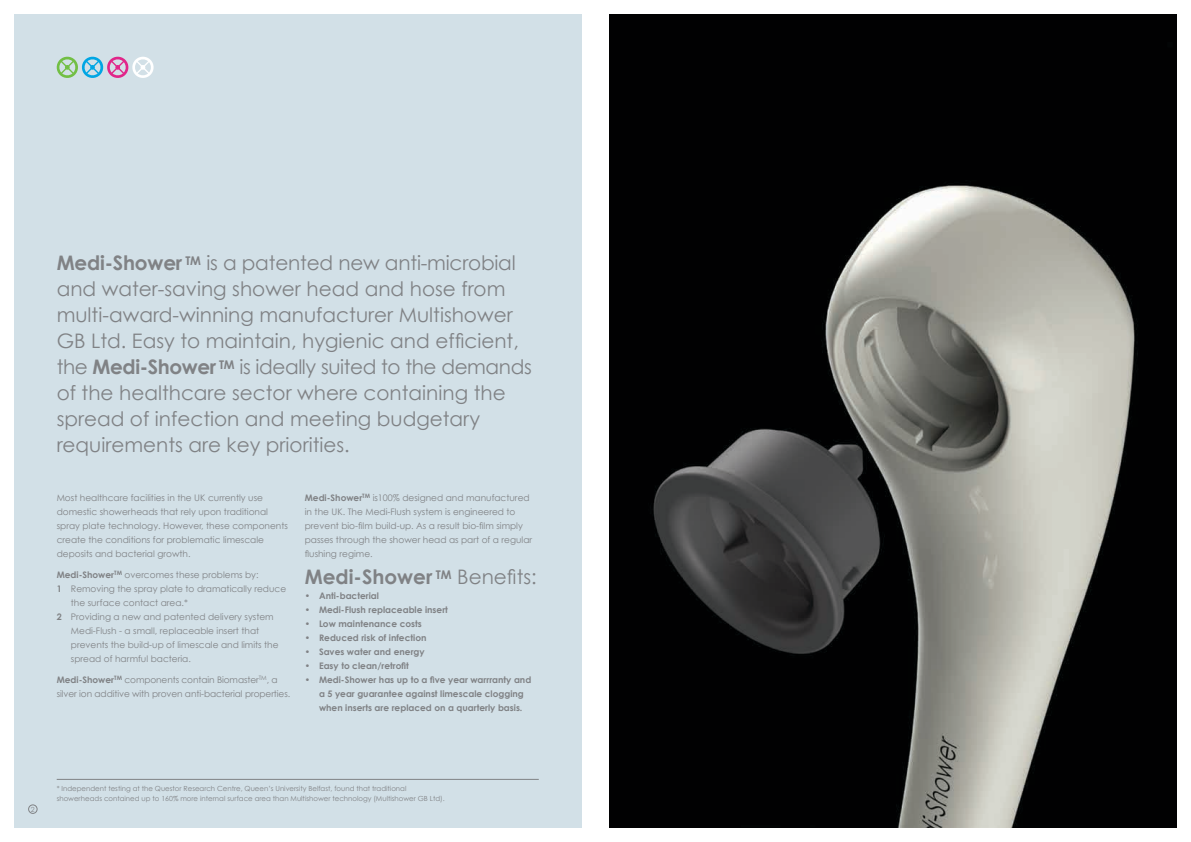
<style>
.page{position:relative;width:1191px;height:842px;background:#fff}
.page>*{position:absolute;margin:0;border:0;box-sizing:border-box;transform-origin:0 0}
.t1{font:20px/26px "Century Gothic";color:#808285}
.t2{font:700 20px "Century Gothic";color:#808285}
.t3{font:9px/14px "Century Gothic";color:#808285}
.t4{font:700 9px/14px "Century Gothic";color:#808285}
.t5{font:7px/10px "Century Gothic";color:#808285}
.s1{font-weight:700}
.s2{font-weight:400}
</style>
<div class="page">
<div style="left:14px;top:14px;width:567px;height:814px;background:#d2e0e7"></div>
<svg style="left:56px;top:56px;width:98px;height:22px"></svg>
<hr style="left:57px;top:779px;width:482px;height:1px;background:#808285">
<img style="left:609px;top:14px;width:567px;height:814px">
<div style="left:28px;top:805px;width:9px;height:9px;border:1px solid #808285;border-radius:50%"></div>
<p class="t1" style="left:57px;top:250px;width:476px"><span class="s1">Medi-Shower</span> <sup>TM</sup> is a patented new anti-microbial and water-saving shower head and hose from multi-award-winning manufacturer Multishower GB Ltd. Easy to maintain, hygienic and efficient, the <span class="s1">Medi-Shower</span> <sup>TM</sup> is ideally suited to the demands of the healthcare sector where containing the spread of infection and meeting budgetary requirements are key priorities.</p>
<p class="t3" style="left:57px;top:491px;width:233px">Most healthcare facilities in the UK currently use domestic showerheads that rely upon traditional spray plate technology. However, these components create the conditions for problematic limescale deposits and bacterial growth.</p>
<p class="t3" style="left:57px;top:568px;width:203px"><span class="s1">Medi-Shower</span><sup>TM</sup> overcomes these problems by:</p>
<p class="t3" style="left:57px;top:582px;width:231px"><span class="s1">1</span> Removing the spray plate to dramatically reduce</p>
<p class="t3" style="left:71px;top:596px;width:119px">the surface contact area.*</p>
<p class="t3" style="left:57px;top:610px;width:218px"><span class="s1">2</span> Providing a new and patented delivery system</p>
<p class="t3" style="left:71px;top:624px;width:190px">Medi-Flush - a small, replaceable insert that</p>
<p class="t3" style="left:71px;top:638px;width:209px">prevents the build-up of limescale and limits the</p>
<p class="t3" style="left:71px;top:652px;width:121px">spread of harmful bacteria.</p>
<p class="t3" style="left:57px;top:673px;width:235px"><span class="s1">Medi-Shower</span><sup>TM</sup> components contain Biomaster<sup>TM</sup>, a silver ion additive with proven anti-bacterial properties.</p>
<p class="t3" style="left:305px;top:491px;width:229px"><span class="s1">Medi-Shower</span><sup>TM</sup> is100% designed and manufactured in the UK. The Medi-Flush system is engineered to prevent bio-film build-up. As a result bio-film simply passes through the shower head as part of a regular flushing regime.</p>
<h1 class="t2" style="left:305px;top:565px;width:233px">Medi-Shower <sup>TM</sup> <span class="s2">Benefits:</span></h1>
<p class="t4" style="left:305px;top:588px;width:76px">• Anti-bacterial</p>
<p class="t4" style="left:305px;top:602px;width:145px">• Medi-Flush replaceable insert</p>
<p class="t4" style="left:305px;top:616px;width:118px">• Low maintenance costs</p>
<p class="t4" style="left:305px;top:630px;width:123px">• Reduced risk of infection</p>
<p class="t4" style="left:305px;top:644px;width:121px">• Saves water and energy</p>
<p class="t4" style="left:305px;top:658px;width:105px">• Easy to clean/retrofit</p>
<p class="t4" style="left:319px;top:672px;width:214px;text-indent:-14px">• Medi-Shower has up to a five year warrranty and a 5 year guarantee against limescale clogging when inserts are replaced on a quarterly basis.</p>
<p class="t5" style="left:31px;top:804px;width:5px">2</p>
<p class="t5" style="left:57px;top:783px;width:389px">* Independent testing at the Questor Research Centre, Queen’s University Belfast, found that traditional showerheads contained up to 160% more internal surface area than Multishower technology (Multishower GB Ltd).</p>
</div>
